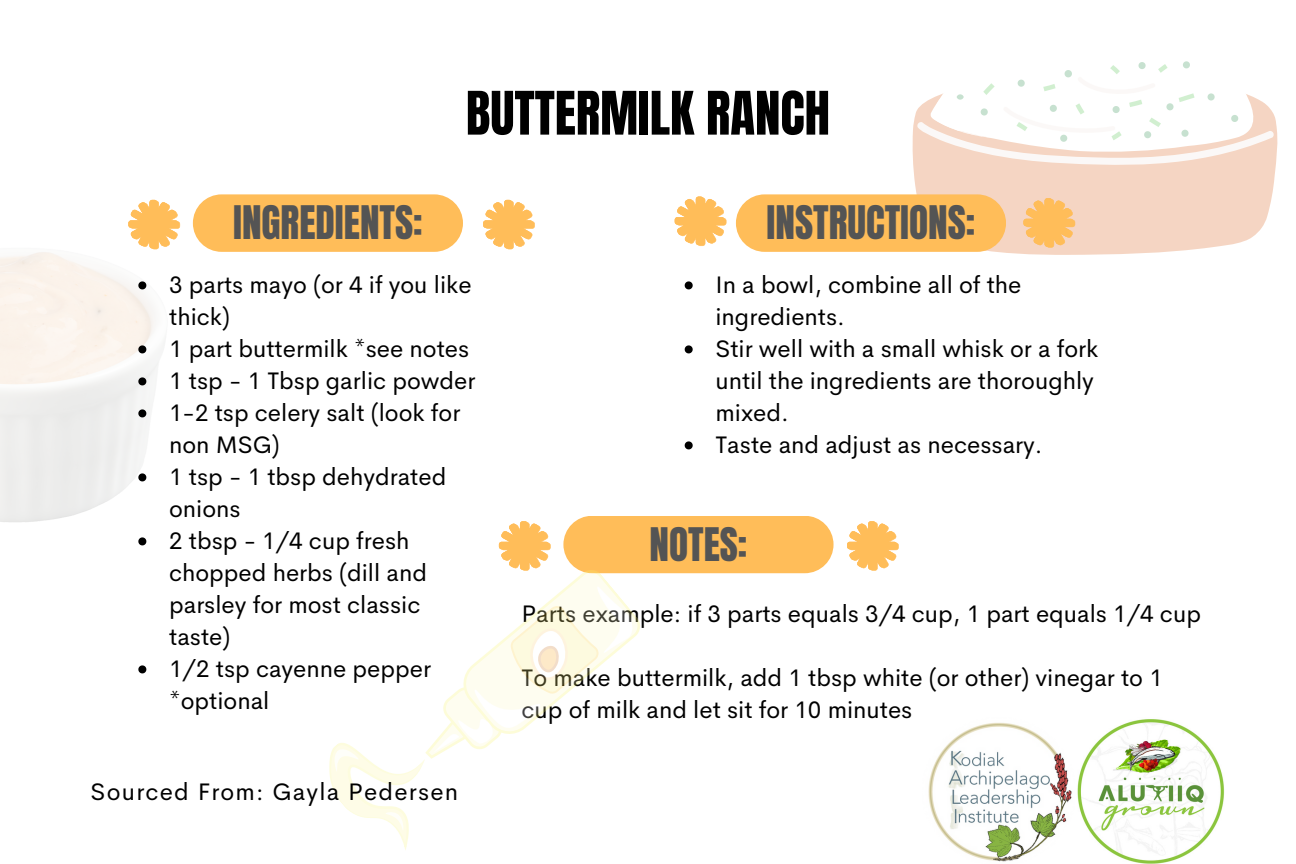
<style>
.page{position:relative;width:1296px;height:864px;background:#fff}
.page>*{position:absolute;margin:0;border:0;box-sizing:border-box;transform-origin:0 0}
.t1{font:51px "Anton";color:#000}
.t2{font:39.3px "Anton";color:#545454}
.t3{font:24px/32.1px "Cerebri Sans";color:#000}
.t4{font:24px "Cerebri Sans";letter-spacing:.05em;color:#000}
</style>
<div class="page">
<div style="left:193px;top:194px;width:270px;height:58px;background:#ffbd59;border-radius:29px"></div>
<svg style="left:483px;top:200px;width:52px;height:49px"></svg>
<svg style="left:912px;top:110px;width:366px;height:145px;background:#f5d9c8"></svg>
<svg style="left:917px;top:61px;width:357px;height:105px"></svg>
<div style="left:736px;top:194px;width:270px;height:58px;background:#ffbd59;border-radius:29px"></div>
<svg style="left:1023px;top:198px;width:52px;height:50px;background:#fbc47a"></svg>
<svg style="left:675px;top:197px;width:51px;height:49px"></svg>
<div style="left:563px;top:516px;width:271px;height:57px;background:#ffbd59;border-radius:29px"></div>
<svg style="left:847px;top:521px;width:52px;height:50px"></svg>
<img style="left:928px;top:719px;width:296px;height:145px">
<svg style="left:329px;top:521px;width:317px;height:329px"></svg>
<img style="left:0;top:194px;width:259px;height:352px">
<svg style="left:138px;top:281px;width:8px;height:8px"></svg>
<svg style="left:138px;top:345px;width:8px;height:8px"></svg>
<svg style="left:138px;top:377px;width:8px;height:8px"></svg>
<svg style="left:138px;top:409px;width:8px;height:8px"></svg>
<svg style="left:138px;top:473px;width:8px;height:8px"></svg>
<svg style="left:138px;top:537px;width:8px;height:8px"></svg>
<svg style="left:138px;top:665px;width:8px;height:8px"></svg>
<svg style="left:685px;top:281px;width:8px;height:8px"></svg>
<svg style="left:685px;top:345px;width:8px;height:8px"></svg>
<svg style="left:685px;top:441px;width:8px;height:8px"></svg>
<p class="t1" style="left:466px;top:77px;width:366px">BUTTERMILK RANCH</p>
<p class="t2" style="left:233px;top:195px;width:191px">INGREDIENTS:</p>
<p class="t2" style="left:767px;top:195px;width:210px">INSTRUCTIONS:</p>
<p class="t3" style="left:169px;top:269px;width:304px">3 parts mayo (or 4 if you like thick)</p>
<p class="t3" style="left:169px;top:333px;width:302px">1 part buttermilk *see notes</p>
<p class="t3" style="left:169px;top:365px;width:308px">1 tsp - 1 Tbsp garlic powder</p>
<p class="t3" style="left:169px;top:397px;width:293px">1-2 tsp celery salt (look for non MSG)</p>
<p class="t3" style="left:169px;top:461px;width:279px">1 tsp - 1 tbsp dehydrated onions</p>
<p class="t3" style="left:169px;top:525px;width:259px">2 tbsp - 1/4 cup fresh chopped herbs (dill and parsley for most classic taste)</p>
<p class="t3" style="left:169px;top:653px;width:263px">1/2 tsp cayenne pepper *optional</p>
<p class="t3" style="left:715px;top:269px;width:308px">In a bowl, combine all of the ingredients.</p>
<p class="t3" style="left:715px;top:333px;width:385px">Stir well with a small whisk or a fork until the ingredients are thoroughly mixed.</p>
<p class="t3" style="left:715px;top:429px;width:329px">Taste and adjust as necessary.</p>
<p class="t2" style="left:649px;top:516px;width:100px">NOTES:</p>
<p class="t3" style="left:522px;top:597px;width:681px">Parts example: if 3 parts equals 3/4 cup, 1 part equals 1/4 cup</p>
<p class="t3" style="left:522px;top:661px;width:643px">To make buttermilk, add 1 tbsp white (or other) vinegar to 1 cup of milk and let sit for 10 minutes</p>
<p class="t4" style="left:91px;top:776px;width:369px">Sourced From: Gayla Pedersen</p>
</div>
